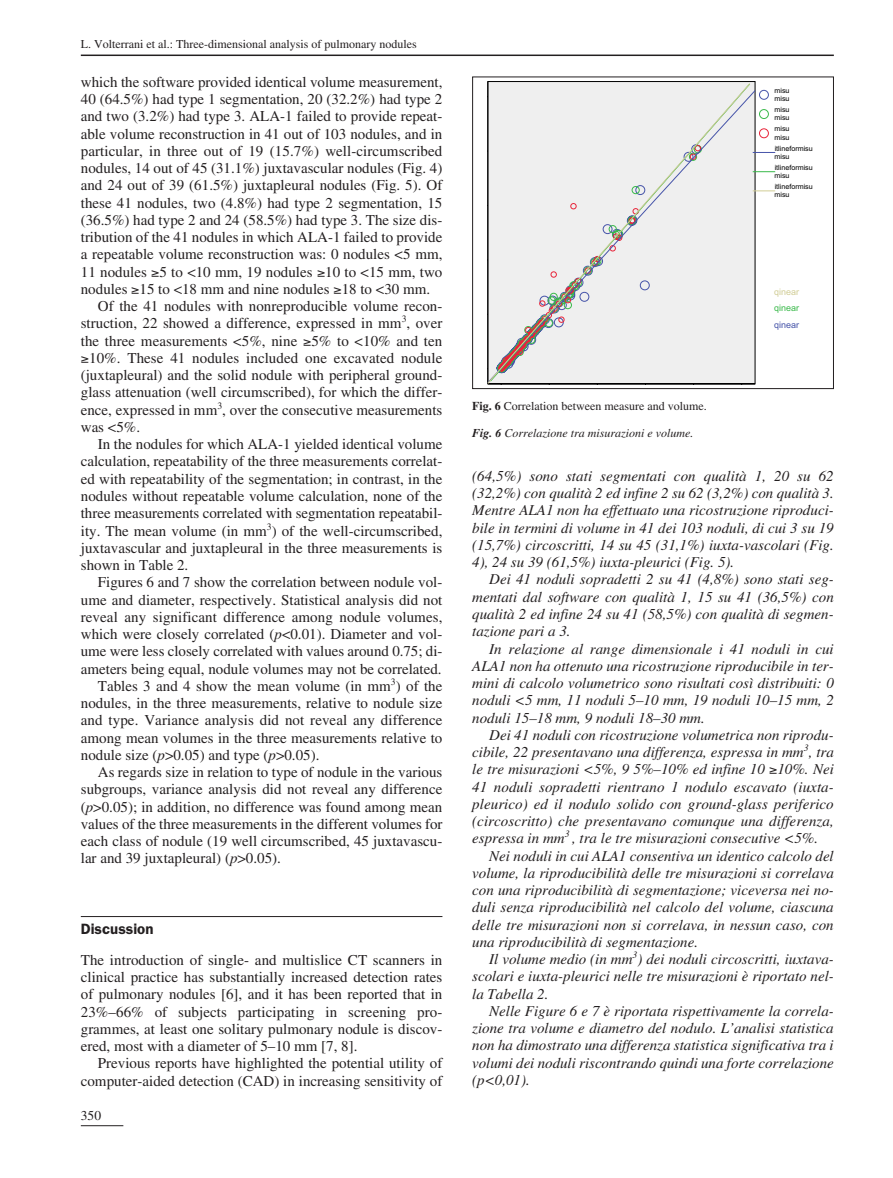
<style>
.page{position:relative;width:893px;height:1178px;background:#fff}
.page>*{position:absolute;margin:0;border:0;box-sizing:border-box;transform-origin:0 0}
.t1{font:15px/17.2px "Times";color:#231f20;text-align:justify}
.t2{font:italic 15px/17.2px "Times";color:#231f20;text-align:justify}
.t3{font:600 15px "Franklin Gothic";color:#231f20}
.t4{font:13.5px "Times";color:#231f20}
.t5{font:12px "Times";color:#231f20}
.t6{font:italic 12px "Times";color:#231f20}
.t7{font:9px "Arial";color:#4654a9}
.t8{font:9px "Arial";color:#3ab94a}
.t9{font:9px "Arial";color:#d1cd96}
.t10{font:7.2px/8.2px "Arial";color:#000}
.s1{font-style:italic}
.s2{font-weight:700}
</style>
<div class="page">
<hr style="left:81px;top:1125px;width:42px;height:1px;background:#231f20">
<hr style="left:81px;top:55px;width:752px;height:1px;background:#231f20">
<hr style="left:81px;top:916px;width:361px;height:1px;background:#231f20">
<div style="left:487px;top:82px;width:264px;height:302px;background:#efefef"></div>
<div style="left:759px;top:90px;width:9px;height:10px;border:1px solid #4654a9;border-radius:50%"></div>
<div style="left:759px;top:109px;width:9px;height:10px;border:1px solid #3ab94a;border-radius:50%"></div>
<div style="left:759px;top:128px;width:9px;height:10px;border:1px solid #e8253a;border-radius:50%"></div>
<svg style="left:752px;top:152px;width:23px;height:1px"></svg>
<svg style="left:752px;top:171px;width:23px;height:1px"></svg>
<svg style="left:752px;top:190px;width:23px;height:1px"></svg>
<div style="left:472px;top:77px;width:361px;height:312px;border:1px solid #231f20"></div>
<p class="t5" style="left:81px;top:40px;width:337px">L. Volterrani et al.: Three-dimensional analysis of pulmonary nodules</p>
<p class="t1" style="left:81px;top:75px;width:363px">which the software provided identical volume measurement,</p>
<p class="t1" style="left:81px;top:92px;width:363px">40 (64.5%) had type 1 segmentation, 20 (32.2%) had type 2</p>
<p class="t1" style="left:81px;top:109px;width:363px">and two (3.2%) had type 3. ALA-1 failed to provide repeat-</p>
<p class="t1" style="left:81px;top:126px;width:363px">able volume reconstruction in 41 out of 103 nodules, and in</p>
<p class="t1" style="left:81px;top:144px;width:363px">particular, in three out of 19 (15.7%) well-circumscribed</p>
<p class="t1" style="left:81px;top:161px;width:363px">nodules, 14 out of 45 (31.1%) juxtavascular nodules (Fig. 4)</p>
<p class="t1" style="left:81px;top:178px;width:363px">and 24 out of 39 (61.5%) juxtapleural nodules (Fig. 5). Of</p>
<p class="t1" style="left:81px;top:195px;width:363px">these 41 nodules, two (4.8%) had type 2 segmentation, 15</p>
<p class="t1" style="left:81px;top:213px;width:363px">(36.5%) had type 2 and 24 (58.5%) had type 3. The size dis-</p>
<p class="t1" style="left:81px;top:230px;width:363px">tribution of the 41 nodules in which ALA-1 failed to provide</p>
<p class="t1" style="left:81px;top:247px;width:363px">a repeatable volume reconstruction was: 0 nodules &lt;5 mm,</p>
<p class="t1" style="left:81px;top:264px;width:363px">11 nodules ≥5 to &lt;10 mm, 19 nodules ≥10 to &lt;15 mm, two</p>
<p class="t1" style="left:81px;top:282px;width:351px">nodules ≥15 to &lt;18 mm and nine nodules ≥18 to &lt;30 mm.</p>
<p class="t1" style="left:98px;top:299px;width:346px">Of the 41 nodules with nonreproducible volume recon-</p>
<p class="t1" style="left:81px;top:316px;width:363px">struction, 22 showed a difference, expressed in mm<sup>3</sup>, over</p>
<p class="t1" style="left:81px;top:333px;width:363px">the three measurements &lt;5%, nine ≥5% to &lt;10% and ten</p>
<p class="t1" style="left:81px;top:351px;width:363px">≥10%. These 41 nodules included one excavated nodule</p>
<p class="t1" style="left:81px;top:368px;width:363px">(juxtapleural) and the solid nodule with peripheral ground-</p>
<p class="t1" style="left:81px;top:385px;width:363px">glass attenuation (well circumscribed), for which the differ-</p>
<p class="t1" style="left:81px;top:402px;width:363px">ence, expressed in mm<sup>3</sup>, over the consecutive measurements</p>
<p class="t1" style="left:81px;top:420px;width:61px">was &lt;5%.</p>
<p class="t1" style="left:98px;top:437px;width:346px">In the nodules for which ALA-1 yielded identical volume</p>
<p class="t1" style="left:81px;top:454px;width:363px">calculation, repeatability of the three measurements correlat-</p>
<p class="t1" style="left:81px;top:471px;width:363px">ed with repeatability of the segmentation; in contrast, in the</p>
<p class="t1" style="left:81px;top:489px;width:363px">nodules without repeatable volume calculation, none of the</p>
<p class="t1" style="left:81px;top:506px;width:363px">three measurements correlated with segmentation repeatabil-</p>
<p class="t1" style="left:81px;top:523px;width:363px">ity. The mean volume (in mm<sup>3</sup>) of the well-circumscribed,</p>
<p class="t1" style="left:81px;top:540px;width:363px">juxtavascular and juxtapleural in the three measurements is</p>
<p class="t1" style="left:81px;top:558px;width:109px">shown in Table 2.</p>
<p class="t1" style="left:98px;top:575px;width:346px">Figures 6 and 7 show the correlation between nodule vol-</p>
<p class="t1" style="left:81px;top:592px;width:363px">ume and diameter, respectively. Statistical analysis did not</p>
<p class="t1" style="left:81px;top:609px;width:363px">reveal any significant difference among nodule volumes,</p>
<p class="t1" style="left:81px;top:627px;width:363px">which were closely correlated (<span class="s1">p</span>&lt;0.01). Diameter and vol-</p>
<p class="t1" style="left:81px;top:644px;width:363px">ume were less closely correlated with values around 0.75; di-</p>
<p class="t1" style="left:81px;top:661px;width:362px">ameters being equal, nodule volumes may not be correlated.</p>
<p class="t1" style="left:98px;top:678px;width:346px">Tables 3 and 4 show the mean volume (in mm<sup>3</sup>) of the</p>
<p class="t1" style="left:81px;top:696px;width:363px">nodules, in the three measurements, relative to nodule size</p>
<p class="t1" style="left:81px;top:713px;width:363px">and type. Variance analysis did not reveal any difference</p>
<p class="t1" style="left:81px;top:730px;width:363px">among mean volumes in the three measurements relative to</p>
<p class="t1" style="left:81px;top:747px;width:240px">nodule size (<span class="s1">p</span>&gt;0.05) and type (<span class="s1">p</span>&gt;0.05).</p>
<p class="t1" style="left:98px;top:765px;width:346px">As regards size in relation to type of nodule in the various</p>
<p class="t1" style="left:81px;top:782px;width:363px">subgroups, variance analysis did not reveal any difference</p>
<p class="t1" style="left:81px;top:799px;width:363px">(<span class="s1">p</span>&gt;0.05); in addition, no difference was found among mean</p>
<p class="t1" style="left:81px;top:816px;width:363px">values of the three measurements in the different volumes for</p>
<p class="t1" style="left:81px;top:834px;width:363px">each class of nodule (19 well circumscribed, 45 juxtavascu-</p>
<p class="t1" style="left:81px;top:851px;width:202px">lar and 39 juxtapleural) (<span class="s1">p</span>&gt;0.05).</p>
<p class="t3" style="left:81px;top:924px;width:74px">Discussion</p>
<p class="t1" style="left:81px;top:952px;width:363px">The introduction of single- and multislice CT scanners in clinical practice has substantially increased detection rates of pulmonary nodules [6], and it has been reported that in 23%–66% of subjects participating in screening pro&shy;grammes, at least one solitary pulmonary nodule is discov&shy;ered, most with a diameter of 5–10 mm [7, 8].</p>
<p class="t1" style="left:81px;top:1056px;width:363px;text-align:right">Previous reports have highlighted the potential utility of computer-aided detection (CAD) in increasing sensitivity of</p>
<p class="t4" style="left:81px;top:1110px;width:22px">350</p>
<p class="t10" style="left:774px;top:87px;width:17px">misu misu</p>
<p class="t10" style="left:774px;top:106px;width:17px">misu misu</p>
<p class="t10" style="left:774px;top:125px;width:17px">misu misu</p>
<p class="t10" style="left:774px;top:144px;width:40px">itlineformisu misu</p>
<p class="t10" style="left:774px;top:164px;width:40px">itlineformisu misu</p>
<p class="t10" style="left:774px;top:183px;width:40px">itlineformisu misu</p>
<p class="t9" style="left:774px;top:288px;width:26px">qinear</p>
<p class="t8" style="left:774px;top:305px;width:26px">qinear</p>
<p class="t5" style="left:472px;top:402px;width:236px"><span class="s2">Fig. 6</span> Correlation between measure and volume.</p>
<p class="t6" style="left:472px;top:429px;width:223px"><span class="s2">Fig. 6</span> Correlazione tra misurazioni e volume.</p>
<p class="t7" style="left:774px;top:322px;width:26px">qinear</p>
<p class="t2" style="left:472px;top:468px;width:363px">(64,5%) sono stati segmentati con qualità 1, 20 su 62 (32,2%) con qualità 2 ed infine 2 su 62 (3,2%) con qualità 3.<br>Mentre ALA1 non ha effettuato una ricostruzione riproduci&shy;bile in termini di volume in 41 dei 103 noduli, di cui 3 su 19 (15,7%) circoscritti, 14 su 45 (31,1%) iuxta-vascolari (Fig.<br>4), 24 su 39 (61,5%) iuxta-pleurici (Fig. 5).</p>
<p class="t2" style="left:472px;top:572px;width:363px;text-indent:17px">Dei 41 noduli sopradetti 2 su 41 (4,8%) sono stati seg&shy;mentati dal software con qualità 1, 15 su 41 (36,5%) con qualità 2 ed infine 24 su 41 (58,5%) con qualità di segmen&shy;tazione pari a 3.</p>
<p class="t2" style="left:472px;top:641px;width:363px;text-indent:17px">In relazione al range dimensionale i 41 noduli in cui ALA1 non ha ottenuto una ricostruzione riproducibile in ter&shy;mini di calcolo volumetrico sono risultati così distribuiti: 0 noduli &lt;5 mm, 11 noduli 5–10 mm, 19 noduli 10–15 mm, 2 noduli 15–18 mm, 9 noduli 18–30 mm.</p>
<p class="t2" style="left:472px;top:727px;width:363px;text-indent:17px">Dei 41 noduli con ricostruzione volumetrica non riprodu&shy;cibile, 22 presentavano una differenza, espressa in mm<sup>3</sup>, tra le tre misurazioni &lt;5%, 9 5%–10% ed infine 10 ≥10%. Nei 41 noduli sopradetti rientrano 1 nodulo escavato (iuxta&shy;pleurico) ed il nodulo solido con ground-glass periferico (circoscritto) che presentavano comunque una differenza, espressa in mm<sup>3</sup> , tra le tre misurazioni consecutive &lt;5%.</p>
<p class="t2" style="left:472px;top:848px;width:363px;text-indent:17px">Nei noduli in cui ALA1 consentiva un identico calcolo del volume, la riproducibilità delle tre misurazioni si correlava con una riproducibilità di segmentazione; viceversa nei no&shy;duli senza riproducibilità nel calcolo del volume, ciascuna delle tre misurazioni non si correlava, in nessun caso, con una riproducibilità di segmentazione.</p>
<p class="t2" style="left:472px;top:951px;width:363px;text-indent:17px">Il volume medio (in mm<sup>3</sup>) dei noduli circoscritti, iuxtava&shy;scolari e iuxta-pleurici nelle tre misurazioni è riportato nel&shy;la Tabella 2.</p>
<p class="t2" style="left:472px;top:1003px;width:363px;text-indent:17px">Nelle Figure 6 e 7 è riportata rispettivamente la correla&shy;zione tra volume e diametro del nodulo. L’analisi statistica non ha dimostrato una differenza statistica significativa tra i volumi dei noduli riscontrando quindi una forte correlazione (p&lt;0,01).</p>
</div>
